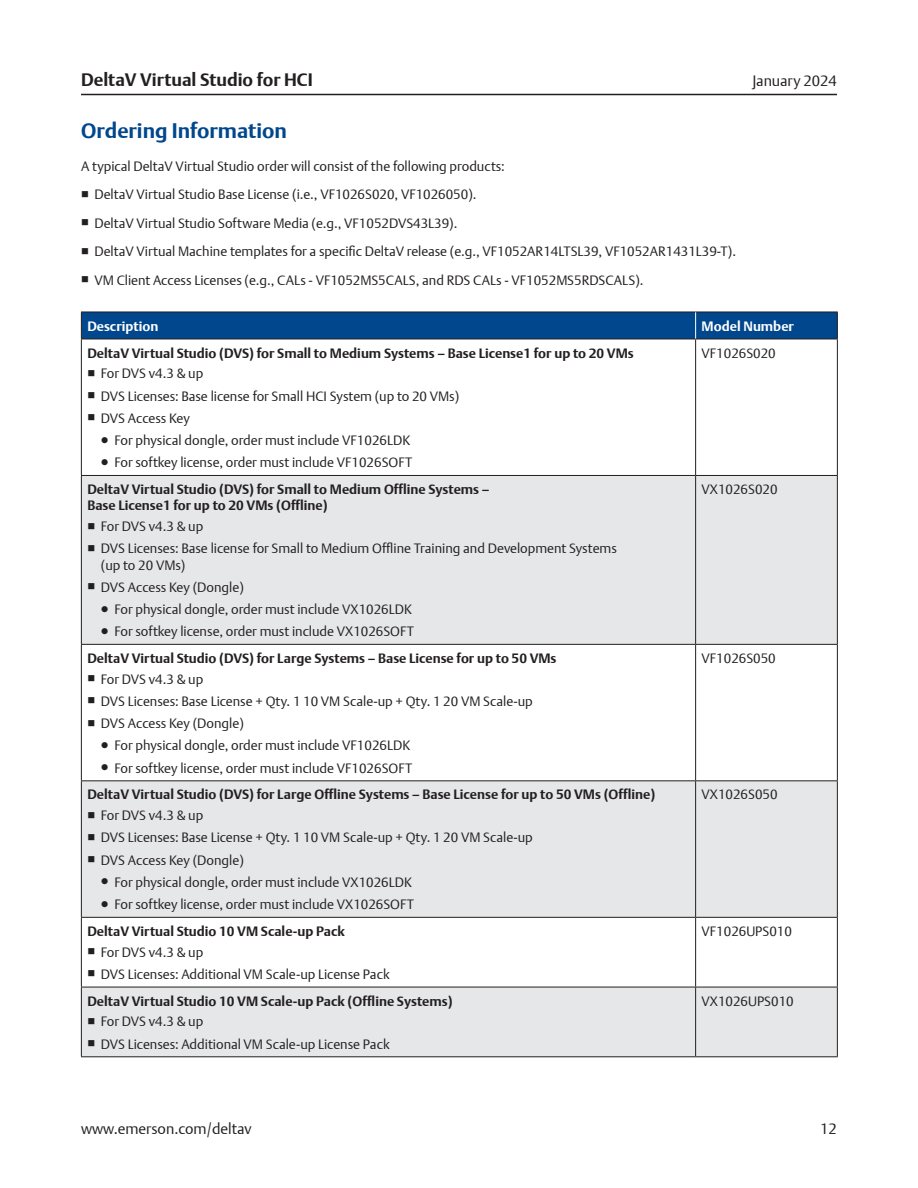
<style>
.page{position:relative;width:918px;height:1188px;background:#fff}
.page>*{position:absolute;margin:0;border:0;box-sizing:border-box;transform-origin:0 0}
.Subhead_1{font:700 21px "DTL Argo T";color:#01478d}
.t1{font:700 18px "DTL Argo T";color:#231f20}
.t2{font:15px "DTL Argo T Light";color:#231f20}
.Body_Text{font:13.5px/16.2px "DTL Argo T Light";color:#231f20}
.Table_Text_-_BOLD{font:700 13.5px/16.2px "DTL Argo T";color:#231f20}
.Table_Text{font:13.5px "DTL Argo T Light";color:#231f20}
.Table_Header_-_White{font:700 13.5px "DTL Argo T";color:#fff}
</style>
<div class="page">
<hr style="left:81px;top:94px;width:756px;height:1px;background:#231f20">
<svg style="left:82px;top:476px;width:755px;height:580px;fill:#e6e7e9"></svg>
<hr style="left:81px;top:339px;width:615px;height:1px;background:#231f20">
<hr style="left:81px;top:339px;width:1px;height:136px;background:#231f20">
<hr style="left:696px;top:339px;width:142px;height:1px;background:#231f20">
<hr style="left:695px;top:339px;width:1px;height:136px;background:#231f20">
<hr style="left:837px;top:339px;width:1px;height:136px;background:#231f20">
<hr style="left:81px;top:475px;width:615px;height:1px;background:#231f20">
<hr style="left:81px;top:476px;width:1px;height:168px;background:#231f20">
<hr style="left:696px;top:475px;width:142px;height:1px;background:#231f20">
<hr style="left:695px;top:476px;width:1px;height:168px;background:#231f20">
<hr style="left:837px;top:476px;width:1px;height:168px;background:#231f20">
<hr style="left:81px;top:644px;width:615px;height:1px;background:#231f20">
<hr style="left:81px;top:645px;width:1px;height:135px;background:#231f20">
<hr style="left:696px;top:644px;width:142px;height:1px;background:#231f20">
<hr style="left:695px;top:645px;width:1px;height:135px;background:#231f20">
<hr style="left:837px;top:645px;width:1px;height:135px;background:#231f20">
<hr style="left:81px;top:780px;width:615px;height:1px;background:#231f20">
<hr style="left:81px;top:781px;width:1px;height:136px;background:#231f20">
<hr style="left:696px;top:780px;width:142px;height:1px;background:#231f20">
<hr style="left:695px;top:781px;width:1px;height:136px;background:#231f20">
<hr style="left:837px;top:781px;width:1px;height:136px;background:#231f20">
<hr style="left:81px;top:917px;width:615px;height:1px;background:#231f20">
<hr style="left:81px;top:918px;width:1px;height:69px;background:#231f20">
<hr style="left:696px;top:917px;width:142px;height:1px;background:#231f20">
<hr style="left:695px;top:918px;width:1px;height:69px;background:#231f20">
<hr style="left:837px;top:918px;width:1px;height:69px;background:#231f20">
<hr style="left:81px;top:987px;width:615px;height:1px;background:#231f20">
<hr style="left:81px;top:987px;width:1px;height:69px;background:#231f20">
<hr style="left:696px;top:987px;width:142px;height:1px;background:#231f20">
<hr style="left:695px;top:987px;width:1px;height:69px;background:#231f20">
<hr style="left:837px;top:987px;width:1px;height:69px;background:#231f20">
<hr style="left:81px;top:1056px;width:615px;height:1px;background:#231f20">
<hr style="left:696px;top:1056px;width:142px;height:1px;background:#231f20">
<svg style="left:81px;top:312px;width:757px;height:27px;background:#024588"></svg>
<svg style="left:88px;top:523px;width:6px;height:6px"></svg>
<svg style="left:88px;top:545px;width:6px;height:6px"></svg>
<svg style="left:88px;top:583px;width:6px;height:6px"></svg>
<svg style="left:102px;top:606px;width:6px;height:6px"></svg>
<svg style="left:102px;top:628px;width:6px;height:6px"></svg>
<svg style="left:88px;top:675px;width:6px;height:6px"></svg>
<svg style="left:88px;top:698px;width:6px;height:6px"></svg>
<svg style="left:88px;top:720px;width:6px;height:6px"></svg>
<svg style="left:102px;top:742px;width:6px;height:6px"></svg>
<svg style="left:102px;top:764px;width:6px;height:6px"></svg>
<svg style="left:88px;top:812px;width:6px;height:6px"></svg>
<svg style="left:88px;top:834px;width:6px;height:6px"></svg>
<svg style="left:88px;top:856px;width:6px;height:6px"></svg>
<svg style="left:102px;top:879px;width:6px;height:6px"></svg>
<svg style="left:102px;top:901px;width:6px;height:6px"></svg>
<svg style="left:88px;top:948px;width:6px;height:6px"></svg>
<svg style="left:88px;top:971px;width:6px;height:6px"></svg>
<svg style="left:88px;top:1018px;width:6px;height:6px"></svg>
<svg style="left:88px;top:1040px;width:6px;height:6px"></svg>
<h2 class="t1" style="left:81px;top:69px;width:233px">DeltaV Virtual Studio for HCI</h2>
<p class="t2" style="left:752px;top:72px;width:86px">January 2024</p>
<p class="Subhead_1" style="left:81px;top:118px;width:207px">Ordering Information</p>
<p class="Body_Text" style="left:81px;top:158px;width:425px">A typical DeltaV Virtual Studio order will consist of the following products:</p>
<p class="Body_Text" style="left:94px;top:186px;width:384px">DeltaV Virtual Studio Base License (i.e., VF1026S020, VF1026050).</p>
<p class="Body_Text" style="left:94px;top:215px;width:365px">DeltaV Virtual Studio Software Media (e.g., VF1052DVS43L39).</p>
<p class="Body_Text" style="left:94px;top:243px;width:643px">DeltaV Virtual Machine templates for a specific DeltaV release (e.g., VF1052AR14LTSL39, VF1052AR1431L39-T).</p>
<p class="Body_Text" style="left:94px;top:272px;width:551px">VM Client Access Licenses (e.g., CALs - VF1052MS5CALS, and RDS CALs - VF1052MS5RDSCALS).</p>
<p class="Table_Header_-_White" style="left:87px;top:318px;width:72px">Description</p>
<p class="Table_Header_-_White" style="left:702px;top:318px;width:94px">Model Number</p>
<p class="Table_Text_-_BOLD" style="left:87px;top:345px;width:548px">DeltaV Virtual Studio (DVS) for Small to Medium Systems – Base License1 for up to 20 VMs</p>
<p class="Body_Text" style="left:101px;top:365px;width:104px">For DVS v4.3 &amp; up</p>
<p class="Body_Text" style="left:101px;top:388px;width:360px">DVS Licenses: Base license for Small HCI System (up to 20 VMs)</p>
<p class="Body_Text" style="left:101px;top:410px;width:91px">DVS Access Key</p>
<p class="Body_Text" style="left:114px;top:432px;width:297px">For physical dongle, order must include VF1026LDK</p>
<p class="Body_Text" style="left:114px;top:454px;width:299px">For softkey license, order must include VF1026SOFT</p>
<p class="Table_Text" style="left:702px;top:345px;width:76px">VF1026S020</p>
<p class="Table_Text_-_BOLD" style="left:87px;top:481px;width:404px">DeltaV Virtual Studio (DVS) for Small to Medium Offline Systems –<br>Base License1 for up to 20 VMs (Offline)</p>
<p class="Body_Text" style="left:101px;top:518px;width:104px">For DVS v4.3 &amp; up</p>
<p class="Body_Text" style="left:101px;top:540px;width:518px">DVS Licenses: Base license for Small to Medium Offline Training and Development Systems (up to 20 VMs)</p>
<p class="Body_Text" style="left:101px;top:579px;width:145px">DVS Access Key (Dongle)</p>
<p class="Body_Text" style="left:114px;top:601px;width:299px">For physical dongle, order must include VX1026LDK</p>
<p class="Body_Text" style="left:114px;top:623px;width:301px">For softkey license, order must include VX1026SOFT</p>
<p class="Table_Text_-_BOLD" style="left:87px;top:650px;width:471px">DeltaV Virtual Studio (DVS) for Large Systems – Base License for up to 50 VMs</p>
<p class="Body_Text" style="left:101px;top:671px;width:104px">For DVS v4.3 &amp; up</p>
<p class="Body_Text" style="left:101px;top:693px;width:433px">DVS Licenses: Base License + Qty. 1 10 VM Scale-up + Qty. 1 20 VM Scale-up</p>
<p class="Body_Text" style="left:101px;top:715px;width:145px">DVS Access Key (Dongle)</p>
<p class="Body_Text" style="left:114px;top:737px;width:297px">For physical dongle, order must include VF1026LDK</p>
<p class="Body_Text" style="left:114px;top:760px;width:299px">For softkey license, order must include VF1026SOFT</p>
<p class="Table_Text_-_BOLD" style="left:87px;top:786px;width:569px">DeltaV Virtual Studio (DVS) for Large Offline Systems – Base License for up to 50 VMs (Offline)</p>
<p class="Body_Text" style="left:101px;top:807px;width:104px">For DVS v4.3 &amp; up</p>
<p class="Body_Text" style="left:101px;top:829px;width:433px">DVS Licenses: Base License + Qty. 1 10 VM Scale-up + Qty. 1 20 VM Scale-up</p>
<p class="Body_Text" style="left:101px;top:852px;width:145px">DVS Access Key (Dongle)</p>
<p class="Body_Text" style="left:114px;top:874px;width:299px">For physical dongle, order must include VX1026LDK</p>
<p class="Body_Text" style="left:114px;top:896px;width:301px">For softkey license, order must include VX1026SOFT</p>
<p class="Table_Text_-_BOLD" style="left:87px;top:923px;width:259px">DeltaV Virtual Studio 10 VM Scale-up Pack</p>
<p class="Body_Text" style="left:101px;top:944px;width:104px">For DVS v4.3 &amp; up</p>
<p class="Body_Text" style="left:101px;top:966px;width:290px">DVS Licenses: Additional VM Scale-up License Pack</p>
<p class="Table_Text_-_BOLD" style="left:87px;top:993px;width:367px">DeltaV Virtual Studio 10 VM Scale-up Pack (Offline Systems)</p>
<p class="Body_Text" style="left:101px;top:1013px;width:104px">For DVS v4.3 &amp; up</p>
<p class="Body_Text" style="left:101px;top:1036px;width:290px">DVS Licenses: Additional VM Scale-up License Pack</p>
<p class="Table_Text" style="left:702px;top:481px;width:77px">VX1026S020</p>
<p class="Table_Text" style="left:702px;top:650px;width:76px">VF1026S050</p>
<p class="Table_Text" style="left:702px;top:787px;width:77px">VX1026S050</p>
<p class="Table_Text" style="left:702px;top:923px;width:92px">VF1026UPS010</p>
<p class="Table_Text" style="left:702px;top:993px;width:94px">VX1026UPS010</p>
<p class="t2" style="left:81px;top:1120px;width:172px">www.emerson.com/deltav</p>
<p class="t2" style="left:820px;top:1120px;width:18px">12</p>
</div>
